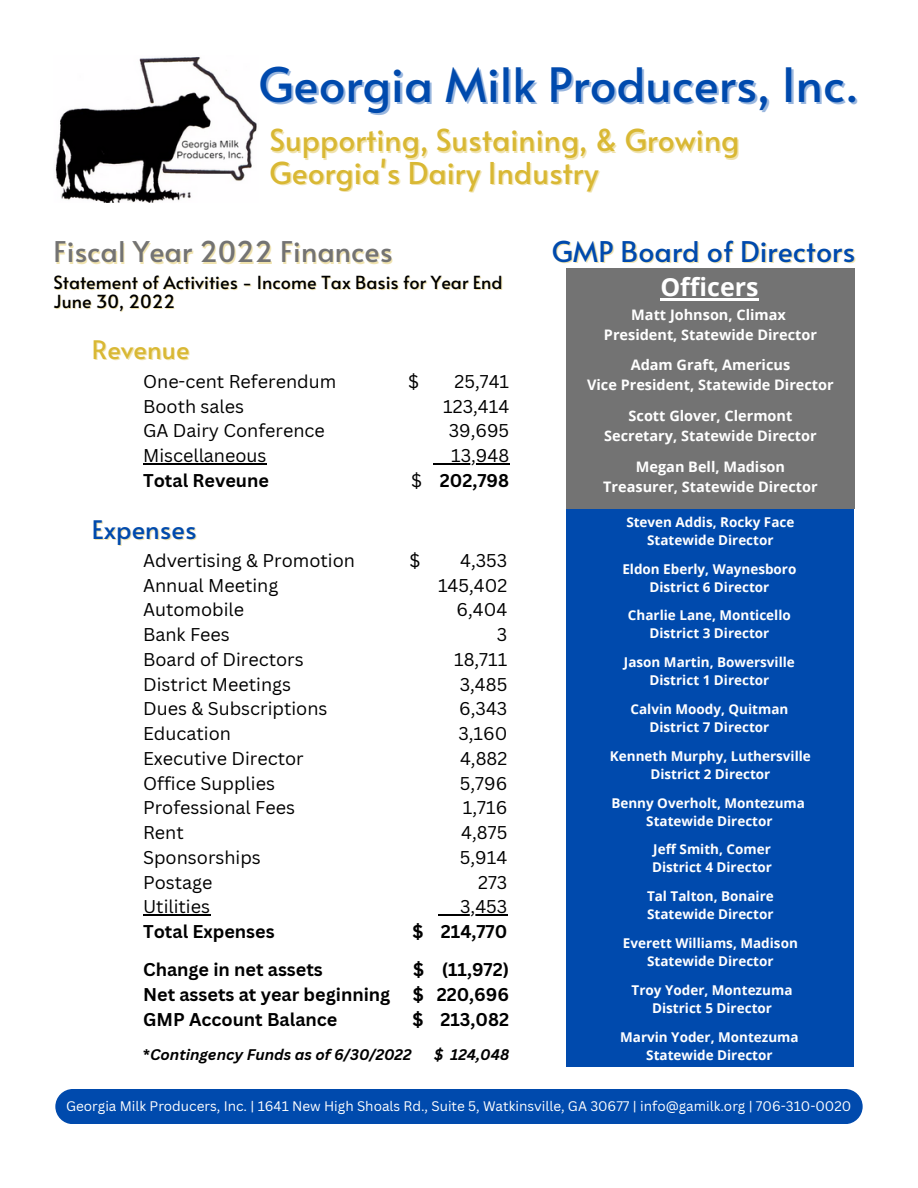
<style>
.page{position:relative;width:918px;height:1188px;background:#fff}
.page>*{position:absolute;margin:0;border:0;box-sizing:border-box;transform-origin:0 0}
.t1{font:47.25px "Alata";color:#004aad}
.t2{font:30px/32.7px "Alata";color:#d9b834}
.t3{font:28.5px "Alata";color:#737373}
.t4{font:28.5px "Alata";color:#004aad}
.t5{font:25.5px "Alata";color:#004aad}
.t6{font:25.5px "Alata";color:#d9b834}
.t7{font:700 25.05px "Open Sans";color:#fff}
.t8{font:18px/24.8px "Canva Sans";color:#000}
.t9{font:700 18px/24.8px "Canva Sans";color:#000}
.t10{font:18px/19.2px "Alata";color:#000}
.t11{font:italic 700 15px "Canva Sans";color:#000}
.t12{font:700 14.55px/20.2px "Open Sans";color:#fff;text-align:center}
.t13{font:700 13.5px/18px "Open Sans";color:#fff;text-align:center}
.t14{font:13.5px "Canva Sans";color:#fff}
.s1{color:#fff}
.s2{font-weight:700}
.s3{font-style:normal}
</style>
<div class="page">
<img style="left:55px;top:57px;width:202px;height:146px">
<div style="left:566px;top:508px;width:288px;height:558px;background:#004aad"></div>
<div style="left:566px;top:268px;width:288px;height:240px;background:#737373"></div>
<hr style="left:143px;top:463px;width:124px;height:1px;background:#000">
<svg style="left:433px;top:463px;width:18px;height:1px"></svg>
<hr style="left:451px;top:463px;width:58px;height:1px;background:#000">
<hr style="left:143px;top:914px;width:67px;height:2px;background:#000">
<hr style="left:438px;top:914px;width:22px;height:2px;background:#000">
<hr style="left:460px;top:914px;width:47px;height:2px;background:#000">
<hr style="left:660px;top:299px;width:99px;height:2px;background:#fff">
<div style="left:55px;top:1089px;width:808px;height:34px;background:#004aad;border-radius:18px"></div>
<h1 class="t1" style="left:259px;top:50px;width:602px">Georgia Milk Producers, Inc.</h1>
<h2 class="t2" style="left:269px;top:123px;width:472px">Supporting, Sustaining, &amp; Growing<br>Georgia's Dairy Industry</h2>
<h3 class="t3" style="left:53px;top:231px;width:341px">Fiscal Year 2022 Finances</h3>
<h3 class="t10" style="left:53px;top:272px;width:451px">Statement of Activities - Income Tax Basis for Year End<br>June 30, 2022</h3>
<h3 class="t6" style="left:92px;top:331px;width:99px">Revenue</h3>
<h3 class="t8" style="left:143px;top:369px;width:195px">One-cent Referendum<br>Booth sales<br>GA Dairy Conference<br>Miscellaneous</h3>
<h3 class="t9" style="left:143px;top:468px;width:127px">Total Reveune</h3>
<h3 class="t5" style="left:92px;top:511px;width:106px">Expenses</h3>
<h3 class="t8" style="left:143px;top:547px;width:213px">Advertising &amp; Promotion<br>Annual Meeting<br>Automobile<br>Bank Fees<br>Board of Directors<br>District Meetings<br>Dues &amp; Subscriptions<br>Education<br>Executive Director<br>Office Supplies<br>Professional Fees<br>Rent<br>Sponsorships<br>Postage<br>Utilities</h3>
<h3 class="t9" style="left:143px;top:919px;width:133px">Total Expenses</h3>
<h3 class="t8" style="left:408px;top:369px;width:12px">$</h3>
<h3 class="t8" style="left:411px;top:369px;width:99px;text-align:right">25,741<br>123,414<br><span class="s1">.</span> 39,695<br><span class="s1">.</span> 13,948 $ <span class="s2">202,798</span></h3>
<h3 class="t8" style="left:409px;top:547px;width:12px">$</h3>
<h3 class="t8" style="left:431px;top:547px;width:77px;text-align:right">4,353<br>145,402 <span class="s1">.</span> 6,404<br>3<br><span class="s1">' ..</span> 18,711 <span class="s1">...</span> 3,485<br>6,343<br>3,160<br>4,882<br>5,796<br>1,716<br>4,875<br>5,914<br>273<br>3,453</h3>
<h3 class="t9" style="left:412px;top:919px;width:96px">$ 214,770</h3>
<h3 class="t9" style="left:143px;top:957px;width:249px">Change in net assets<br>Net assets at year beginning<br>GMP Account Balance</h3>
<h3 class="t9" style="left:412px;top:957px;width:98px;text-align:justify">$ <span class="s1">.</span> (11,972) $ 220,696 $ 213,082</h3>
<p class="t11" style="left:143px;top:1044px;width:270px"><span class="s3">*</span>Contingency Funds as of 6/30/2022</p>
<p class="t11" style="left:434px;top:1044px;width:76px">$ 124,048</p>
<h3 class="t4" style="left:552px;top:231px;width:305px">GMP Board of Directors</h3>
<h3 class="t7" style="left:660px;top:270px;width:100px">Officers</h3>
<p class="t12" style="left:604px;top:304px;width:215px">Matt Johnson, Climax<br>President, Statewide Director</p>
<p class="t12" style="left:587px;top:354px;width:248px">Adam Graft, Americus<br>Vice President, Statewide Director</p>
<p class="t12" style="left:604px;top:405px;width:214px">Scott Glover, Clermont<br>Secretary, Statewide Director</p>
<p class="t12" style="left:603px;top:456px;width:216px">Megan Bell, Madison<br>Treasurer, Statewide Director</p>
<p class="t13" style="left:626px;top:513px;width:170px">Steven Addis, Rocky Face<br>Statewide Director</p>
<p class="t13" style="left:622px;top:559px;width:176px">Eldon Eberly, Waynesboro<br>District 6 Director</p>
<p class="t13" style="left:628px;top:606px;width:164px">Charlie Lane, Monticello<br>District 3 Director</p>
<p class="t13" style="left:624px;top:653px;width:173px">Jason Martin, Bowersville<br>District 1 Director</p>
<p class="t13" style="left:630px;top:700px;width:159px">Calvin Moody, Quitman<br>District 7 Director</p>
<p class="t13" style="left:610px;top:747px;width:203px">Kenneth Murphy, Luthersville<br>District 2 Director</p>
<p class="t13" style="left:611px;top:793px;width:195px">Benny Overholt, Montezuma<br>Statewide Director</p>
<p class="t13" style="left:652px;top:840px;width:121px;text-align:left">Jeff Smith, Comer<br>District 4 Director</p>
<p class="t13" style="left:647px;top:887px;width:128px;text-align:left">Tal Talton, Bonaire<br>Statewide Director</p>
<p class="t13" style="left:623px;top:934px;width:176px">Everett Williams, Madison<br>Statewide Director</p>
<p class="t13" style="left:632px;top:981px;width:162px">Troy Yoder, Montezuma<br>District 5 Director</p>
<p class="t13" style="left:620px;top:1027px;width:180px">Marvin Yoder, Montezuma<br>Statewide Director</p>
<p class="t14" style="left:66px;top:1097px;width:787px">Georgia Milk Producers, Inc. | 1641 New High Shoals Rd., Suite 5, Watkinsville, GA 30677 | info@gamilk.org | 706-310-0020</p>
</div>
